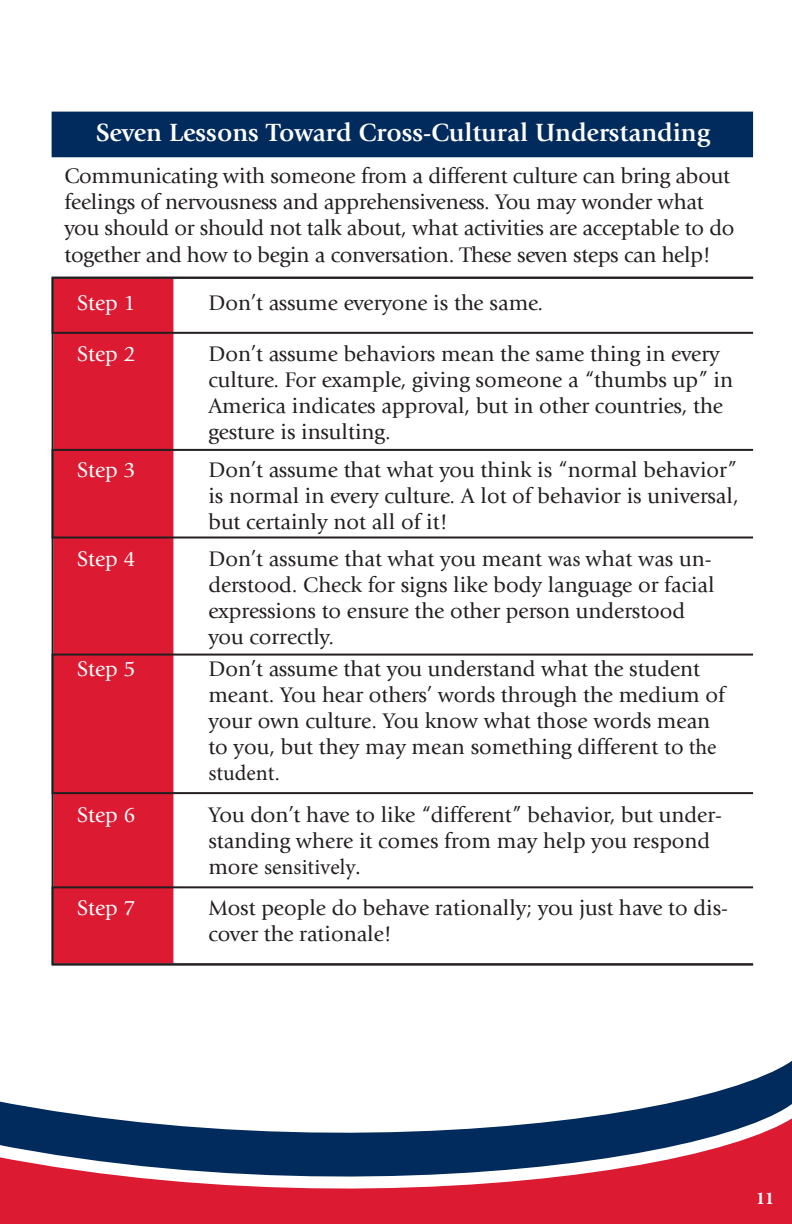
<style>
.page{position:relative;width:792px;height:1224px;background:#fff}
.page>*{position:absolute;margin:0;border:0;box-sizing:border-box;transform-origin:0 0}
.t1{font:700 26px "Giovanni Std";color:#fff}
.t2{font:22px/26px "Giovanni Std";color:#231f20}
.t3{font:22px "Giovanni Std";color:#fff}
.t4{font:700 18px "Minion Pro";color:#fff}
.s1{font-family:"Minion Pro"}
</style>
<div class="page">
<svg style="left:0;top:1061px;width:792px;height:163px"></svg>
<div style="left:52px;top:112px;width:701px;height:45px;background:#002b5c"></div>
<div style="left:52px;top:277px;width:123px;height:688px;background:#dc1a32;border:2px solid #fff"></div>
<div style="left:52px;top:277px;width:702px;height:57px;border:2px solid #231f20"></div>
<div style="left:52px;top:449px;width:702px;height:90px;border:2px solid #231f20"></div>
<div style="left:52px;top:886px;width:702px;height:79px;border:2px solid #231f20"></div>
<div style="left:52px;top:654px;width:702px;height:140px;border:2px solid #231f20"></div>
<p class="t1" style="left:96px;top:117px;width:616px">Seven Lessons Toward Cross-Cultural Understanding</p>
<p class="t2" style="left:64px;top:162px;width:672px">Communicating with someone from a different culture can bring about feelings of nervousness and apprehensiveness. You may wonder what you should or should not talk about, what activities are acceptable to do together and how to begin a conversation. These seven steps can help!</p>
<p class="t3" style="left:77px;top:291px;width:60px">Step 1</p>
<p class="t2" style="left:208px;top:290px;width:336px">Don’t assume everyone is the same.</p>
<p class="t3" style="left:77px;top:341px;width:60px">Step 2</p>
<p class="t2" style="left:208px;top:341px;width:526px">Don’t assume behaviors mean the same thing in every culture. For example, giving someone a “thumbs up” in America indicates approval, but in other countries, the gesture is insulting.</p>
<p class="t3" style="left:77px;top:457px;width:60px">Step 3</p>
<p class="t2" style="left:208px;top:457px;width:532px;text-align:justify">Don’t assume that what you think is “normal behavior” is normal in every culture. A lot of behavior is universal, but certainly not all of it!</p>
<p class="t3" style="left:77px;top:546px;width:60px">Step 4</p>
<p class="t2" style="left:208px;top:546px;width:508px">Don’t assume that what you meant <span class="s1">was</span> what was un&shy;derstood. Check for signs like body language or facial expressions to ensure the other person understood you correctly.</p>
<p class="t3" style="left:77px;top:656px;width:60px">Step 5</p>
<p class="t2" style="left:208px;top:656px;width:518px">Don’t assume that you understand what the student meant. You hear others’ words through the medium of your own culture. You know what those words mean to you, but they may mean something different to <span class="s1">the student</span>.</p>
<p class="t3" style="left:77px;top:803px;width:60px">Step 6</p>
<p class="t2" style="left:208px;top:802px;width:515px">You don’t have to like “different” behavior, but under&shy;standing where it comes from may help you respond more <span class="s1">sensitively.</span></p>
<p class="t3" style="left:77px;top:896px;width:60px">Step 7</p>
<p class="t2" style="left:208px;top:895px;width:521px">Most people do behave rationally; you just have to dis&shy;cover the rationale!</p>
<p class="t4" style="left:756px;top:1186px;width:19px">11</p>
</div>
